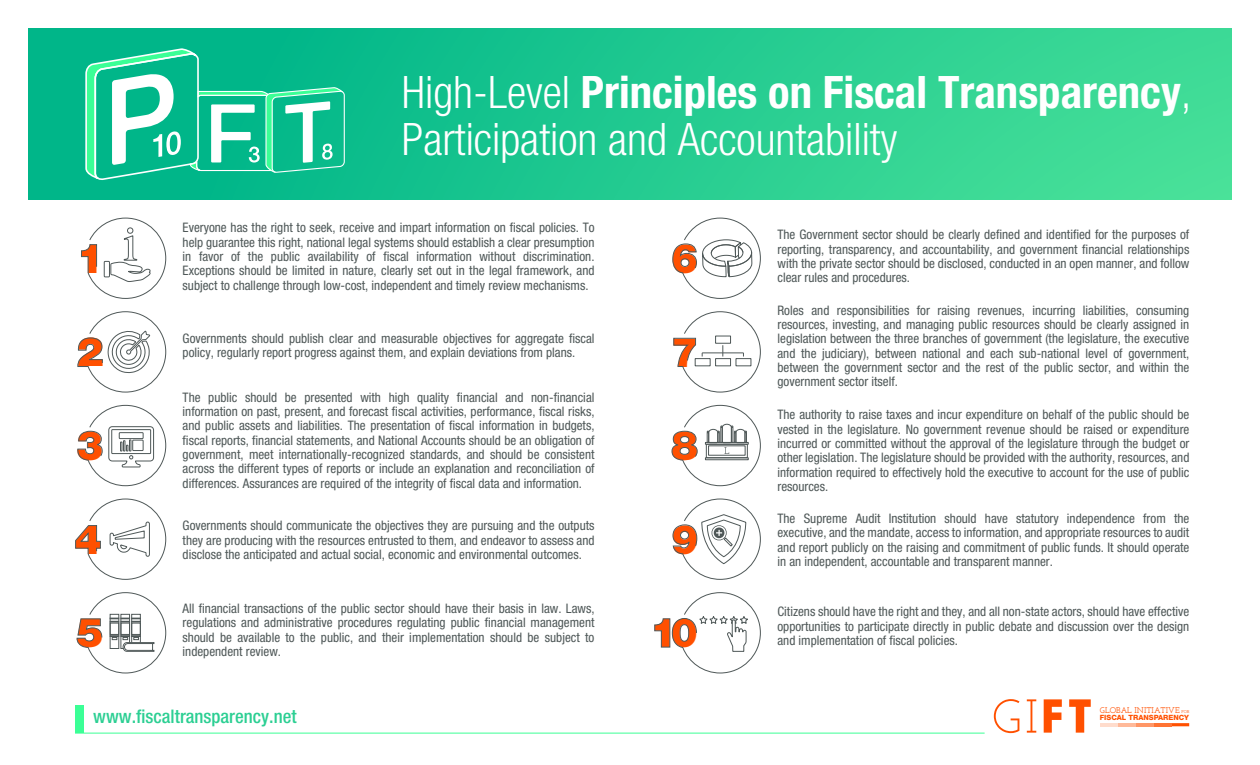
<style>
.page{position:relative;width:1260px;height:765px;background:#fff}
.page>*{position:absolute;margin:0;border:0;box-sizing:border-box;transform-origin:0 0}
.t1{font:300 condensed 44.75px/47.2px "Helvetica Neue LT Pro";color:#fff}
.t2{font:900 40.62px "Helvetica Neue LT Pro";color:#ff5000}
.t3{font:500 condensed 18.75px "Helvetica Neue LT Pro";color:#2ccf93}
.t4{font:condensed 13.12px/14.4px "Helvetica Neue LT Pro";color:#4f5858;text-align:justify}
.t5{font:600 8.25px "Josefin Slab";color:#ff5000}
.t6{font:800 7.25px "Helvetica Neue LT Pro";color:#ff5000}
.s1{font-weight:700}
.s2{font-size:4.12px}
</style>
<div class="page">
<div style="left:28px;top:28px;width:1204px;height:172px;background:linear-gradient(to right,#00b187,#47e098)"></div>
<svg style="left:75px;top:705px;width:910px;height:29px"></svg>
<hr style="left:1171px;top:723px;width:18px;height:3px;background:#ff5000">
<hr style="left:1154px;top:723px;width:17px;height:3px;background:#ff7333">
<hr style="left:1136px;top:723px;width:18px;height:3px;background:#ff9666">
<hr style="left:1118px;top:723px;width:18px;height:3px;background:#ffb999">
<hr style="left:1100px;top:723px;width:18px;height:3px;background:#ffdccc">
<svg style="left:1044px;top:699px;width:18px;height:34px"></svg>
<svg style="left:1069px;top:699px;width:22px;height:34px"></svg>
<svg style="left:994px;top:699px;width:25px;height:34px"></svg>
<svg style="left:1027px;top:699px;width:9px;height:34px"></svg>
<svg style="left:77px;top:311px;width:90px;height:82px"></svg>
<svg style="left:81px;top:217px;width:86px;height:82px"></svg>
<svg style="left:77px;top:405px;width:90px;height:82px"></svg>
<svg style="left:75px;top:498px;width:92px;height:82px"></svg>
<svg style="left:76px;top:592px;width:91px;height:82px"></svg>
<svg style="left:672px;top:195px;width:89px;height:198px"></svg>
<svg style="left:671px;top:405px;width:90px;height:82px"></svg>
<div style="left:705px;top:442px;width:44px;height:3px;border:1px solid #4f5858"></div>
<svg style="left:672px;top:498px;width:89px;height:82px"></svg>
<svg style="left:654px;top:592px;width:107px;height:82px"></svg>
<svg style="left:85px;top:47px;width:260px;height:142px"></svg>
<h2 class="t2" style="left:77px;top:234px;width:29px">1</h2>
<h2 class="t2" style="left:77px;top:328px;width:29px">2</h2>
<h2 class="t2" style="left:76px;top:421px;width:29px">3</h2>
<h2 class="t2" style="left:74px;top:515px;width:29px">4</h2>
<h2 class="t2" style="left:77px;top:609px;width:29px">5</h2>
<h1 class="t1" style="left:402px;top:68px;width:791px">High-Level <span class="s1">Principles on Fiscal Transparency</span>,<br>Participation and Accountability</h1>
<p class="t4" style="left:183px;top:220px;width:413px">Everyone has the right to seek, receive and impart information on fiscal policies. To help guarantee this right, national legal systems should establish a clear presumption in favor of the public availability of fiscal information without discrimination.<br>Exceptions should be limited in nature, clearly set out in the legal framework, and subject to challenge through low-cost, independent and timely review mechanisms.</p>
<p class="t4" style="left:183px;top:331px;width:413px">Governments should publish clear and measurable objectives for aggregate fiscal policy, regularly report progress against them, and explain deviations from plans.</p>
<p class="t4" style="left:183px;top:390px;width:413px">The public should be presented with high quality financial and non-financial information on past, present, and forecast fiscal activities, performance, fiscal risks, and public assets and liabilities. The presentation of fiscal information in budgets, fiscal reports, financial statements, and National Accounts should be an obligation of government, meet internationally-recognized standards, and should be consistent across the different types of reports or include an explanation and reconciliation of differences. Assurances are required of the integrity of fiscal data and information.</p>
<p class="t4" style="left:183px;top:518px;width:413px">Governments should communicate the objectives they are pursuing and the outputs they are producing with the resources entrusted to them, and endeavor to assess and disclose the anticipated and actual social, economic and environmental outcomes.</p>
<p class="t4" style="left:183px;top:601px;width:413px">All financial transactions of the public sector should have their basis in law. Laws, regulations and administrative procedures regulating public financial management should be available to the public, and their implementation should be subject to independent review.</p>
<h2 class="t2" style="left:671px;top:234px;width:29px">6</h2>
<h2 class="t2" style="left:671px;top:328px;width:29px">7</h2>
<h2 class="t2" style="left:671px;top:421px;width:29px">8</h2>
<h2 class="t2" style="left:671px;top:515px;width:29px">9</h2>
<h2 class="t2" style="left:650px;top:608px;width:49px">10</h2>
<p class="t4" style="left:777px;top:227px;width:413px">The Government sector should be clearly defined and identified for the purposes of reporting, transparency, and accountability, and government financial relationships with the private sector should be disclosed, conducted in an open manner, and follow clear rules and procedures.</p>
<p class="t4" style="left:777px;top:303px;width:413px">Roles and responsibilities for raising revenues, incurring liabilities, consuming resources, investing, and managing public resources should be clearly assigned in legislation between the three branches of government (the legislature, the executive and the judiciary), between national and each sub-national level of government, between the government sector and the rest of the public sector, and within the government sector itself.</p>
<p class="t4" style="left:777px;top:407px;width:413px">The authority to raise taxes and incur expenditure on behalf of the public should be vested in the legislature. No government revenue should be raised or expenditure incurred or committed without the approval of the legislature through the budget or other legislation. The legislature should be provided with the authority, resources, and information required to effectively hold the executive to account for the use of public resources.</p>
<p class="t4" style="left:777px;top:511px;width:413px">The Supreme Audit Institution should have statutory independence from the executive, and the mandate, access to information, and appropriate resources to audit and report publicly on the raising and commitment of public funds. It should operate in an independent, accountable and transparent manner.</p>
<p class="t4" style="left:777px;top:604px;width:413px">Citizens should have the right and they, and all non-state actors, should have effective opportunities to participate directly in public debate and discussion over the design and implementation of fiscal policies.</p>
<h3 class="t3" style="left:93px;top:705px;width:205px">www.fiscaltransparency.net</h3>
<p class="t5" style="left:1100px;top:705px;width:91px">GLOBAL INITIATIVE <span class="s2">FOR</span></p>
<p class="t6" style="left:1100px;top:713px;width:91px">FISCAL TRANSPARENCY</p>
</div>
